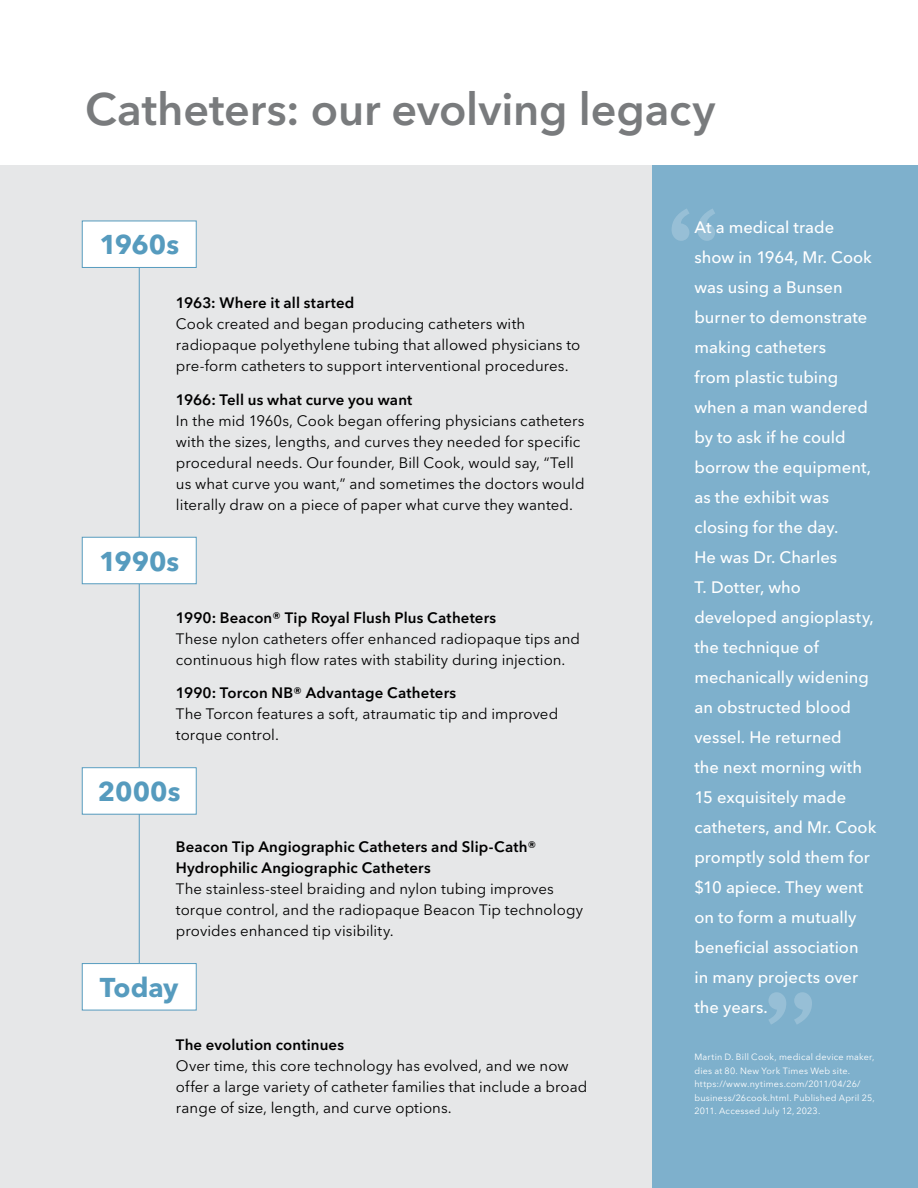
<style>
.page{position:relative;width:918px;height:1188px;background:#fff}
.page>*{position:absolute;margin:0;border:0;box-sizing:border-box;transform-origin:0 0}
.t1{font:600 45px "Avenir Next LT Pro";letter-spacing:-.005em;color:#797b7d}
.t2{font:700 27px "Avenir Next LT Pro";letter-spacing:-.01em;color:#569bbe}
.t3{font:500 16.5px/30px "Avenir Next LT Pro";color:#fff}
.t4{font:15px/21px "Avenir Next LT Pro";letter-spacing:.005em;color:#000}
.t5{font:600 15px/21px "Avenir Next LT Pro";letter-spacing:.01em;color:#000}
.t6{font:9px/13.5px "Avenir Next LT Pro";letter-spacing:.025em;color:#fff}
</style>
<div class="page">
<div style="left:0;top:166px;width:684px;height:1022px;background:#e6e7e8"></div>
<div style="left:652px;top:166px;width:266px;height:1022px;background:#7eb0cc"></div>
<svg style="left:672px;top:209px;width:43px;height:32px"></svg>
<svg style="left:768px;top:992px;width:44px;height:32px"></svg>
<hr style="left:139px;top:267px;width:1px;height:710px;background:#569bbe">
<div style="left:82px;top:221px;width:114px;height:46px;background:#fff"></div>
<div style="left:82px;top:221px;width:115px;height:47px;border:1px solid #569bbe"></div>
<div style="left:82px;top:537px;width:114px;height:47px;background:#fff"></div>
<div style="left:82px;top:537px;width:115px;height:47px;border:1px solid #569bbe"></div>
<div style="left:82px;top:768px;width:114px;height:46px;background:#fff"></div>
<div style="left:82px;top:767px;width:115px;height:48px;border:1px solid #569bbe"></div>
<div style="left:82px;top:964px;width:114px;height:46px;background:#fff"></div>
<div style="left:82px;top:963px;width:115px;height:47px;border:1px solid #569bbe"></div>
<h1 class="t1" style="left:85px;top:82px;width:632px">Catheters: our evolving legacy</h1>
<h2 class="t2" style="left:99px;top:228px;width:81px">1960s</h2>
<p class="t5" style="left:176px;top:292px;width:180px">1963: Where it all started</p>
<p class="t4" style="left:176px;top:313px;width:406px">Cook created and began producing catheters with radiopaque polyethylene tubing that allowed physicians to pre-form catheters to support interventional procedures.</p>
<p class="t5" style="left:176px;top:389px;width:238px">1966: Tell us what curve you want</p>
<p class="t4" style="left:176px;top:410px;width:410px">In the mid 1960s, Cook began offering physicians catheters with the sizes, lengths, and curves they needed for specific procedural needs. Our founder, Bill Cook, would say, “Tell us what curve you want,” and sometimes the doctors would literally draw on a piece of paper what curve they wanted.</p>
<h2 class="t2" style="left:99px;top:545px;width:82px">1990s</h2>
<p class="t5" style="left:176px;top:607px;width:322px">1990: Beacon® Tip Royal Flush Plus Catheters</p>
<p class="t4" style="left:176px;top:628px;width:406px">These nylon catheters offer enhanced radiopaque tips and continuous high flow rates with stability during injection.</p>
<p class="t5" style="left:176px;top:683px;width:282px">1990: Torcon NB® Advantage Catheters</p>
<p class="t4" style="left:176px;top:704px;width:384px">The Torcon features a soft, atraumatic tip and improved torque control.</p>
<h2 class="t2" style="left:98px;top:775px;width:84px">2000s</h2>
<p class="t5" style="left:176px;top:836px;width:362px">Beacon Tip Angiographic Catheters and Slip-Cath®<br>Hydrophilic Angiographic Catheters</p>
<p class="t4" style="left:176px;top:878px;width:409px">The stainless-steel braiding and nylon tubing improves torque control, and the radiopaque Beacon Tip technology provides enhanced tip visibility.</p>
<h2 class="t2" style="left:100px;top:971px;width:80px">Today</h2>
<p class="t5" style="left:176px;top:1034px;width:170px">The evolution continues</p>
<p class="t4" style="left:176px;top:1055px;width:413px">Over time, this core technology has evolved, and we now offer a large variety of catheter families that include a broad range of size, length, and curve options.</p>
<p class="t3" style="left:694px;top:212px;width:183px">At a medical trade show in 1964, Mr. Cook was using a Bunsen burner to demonstrate making catheters<br>from plastic tubing when a man wandered by to ask if he could borrow the equipment, as the exhibit was closing for the day.<br>He was Dr. Charles<br>T. Dotter, who developed angioplasty, the technique of mechanically widening an obstructed blood vessel. He returned<br>the next morning with<br>15 exquisitely made catheters, and Mr. Cook promptly sold them for $10 apiece. They went on to form a mutually beneficial association in many projects over the years.</p>
<p class="t6" style="left:694px;top:1050px;width:182px">Martin D. Bill Cook, medical device maker, dies at 80. New York Times Web site. https://www.nytimes.com/2011/04/26/ business/26cook.html. Published April 25, 2011. Accessed July 12, 2023.</p>
</div>
